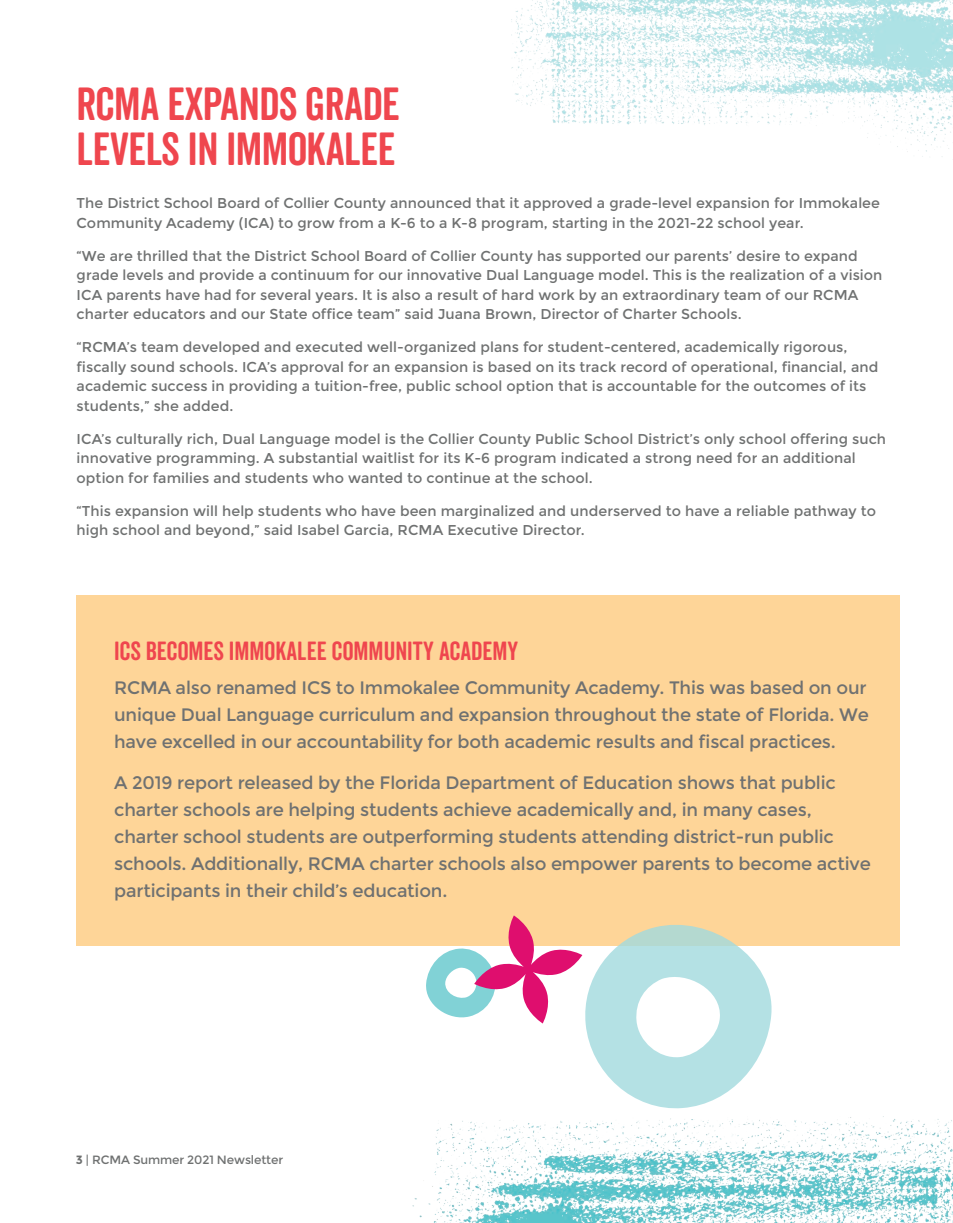
<style>
.page{position:relative;width:953px;height:1223px;background:#fff}
.page>*{position:absolute;margin:0;border:0;box-sizing:border-box;transform-origin:0 0}
.t1{font:45px/45px "Veneer Clean Soft";letter-spacing:-.01em;color:#ef464e}
.t2{font:25.5px "Veneer Clean Soft";color:#ef464e}
.t3{font:18px/27px "Montserrat";letter-spacing:-.01em;color:#6f7171}
.t4{font:14.25px/19.5px "Montserrat";letter-spacing:.005em;color:#6f7171}
.t5{font:12px "Montserrat";letter-spacing:-.01em;color:#6f7171}
.s1{font-weight:700}
</style>
<div class="page">
<img style="left:511px;top:0;width:441px;height:157px">
<img style="left:412px;top:1116px;width:540px;height:106px">
<div style="left:77px;top:595px;width:822px;height:350px;background:#fed598"></div>
<svg style="left:424px;top:915px;width:348px;height:194px"></svg>
<h1 class="t1" style="left:77px;top:81px;width:324px">RCMA EXPANDS GRADE<br>LEVELS IN IMMOKALEE</h1>
<p class="t4" style="left:77px;top:193px;width:804px">The District School Board of Collier County announced that it approved a grade-level expansion for Immokalee<br>Community Academy (ICA) to grow from a K-6 to a K-8 program, starting in the 2021-22 school year.</p>
<p class="t4" style="left:77px;top:246px;width:807px">“We are thrilled that the District School Board of Collier County has supported our parents’ desire to expand grade levels and provide a continuum for our innovative Dual Language model. This is the realization of a vision ICA parents have had for several years. It is also a result of hard work by an extraordinary team of our RCMA charter educators and our State office team” said Juana Brown, Director of Charter Schools.</p>
<p class="t4" style="left:77px;top:337px;width:802px">“RCMA’s team developed and executed well-organized plans for student-centered, academically rigorous, fiscally sound schools. ICA’s approval for an expansion is based on its track record of operational, financial, and academic success in providing a tuition-free, public school option that is accountable for the outcomes of its students,” she added.</p>
<p class="t4" style="left:77px;top:429px;width:810px">ICA’s culturally rich, Dual Language model is the Collier County Public School District’s only school offering such innovative programming. A substantial waitlist for its K-6 program indicated a strong need for an additional option for families and students who wanted to continue at the school.</p>
<p class="t4" style="left:77px;top:501px;width:800px">“This expansion will help students who have been marginalized and underserved to have a reliable pathway to high school and beyond,” said Isabel Garcia, RCMA Executive Director.</p>
<h2 class="t2" style="left:114px;top:635px;width:405px">ICS BECOMES IMMOKALEE COMMUNITY ACADEMY</h2>
<p class="t3" style="left:114px;top:674px;width:755px">RCMA also renamed ICS to Immokalee Community Academy. This was based on our unique Dual Language curriculum and expansion throughout the state of Florida. We have excelled in our accountability for both academic results and fiscal practices.</p>
<p class="t3" style="left:114px;top:768px;width:757px">A 2019 report released by the Florida Department of Education shows that public charter schools are helping students achieve academically and, in many cases, charter school students are outperforming students attending district-run public schools. Additionally, RCMA charter schools also empower parents to become active participants in their child’s education.</p>
<p class="t5" style="left:76px;top:1151px;width:209px"><span class="s1">3</span> | RCMA Summer 2021 Newsletter</p>
</div>
